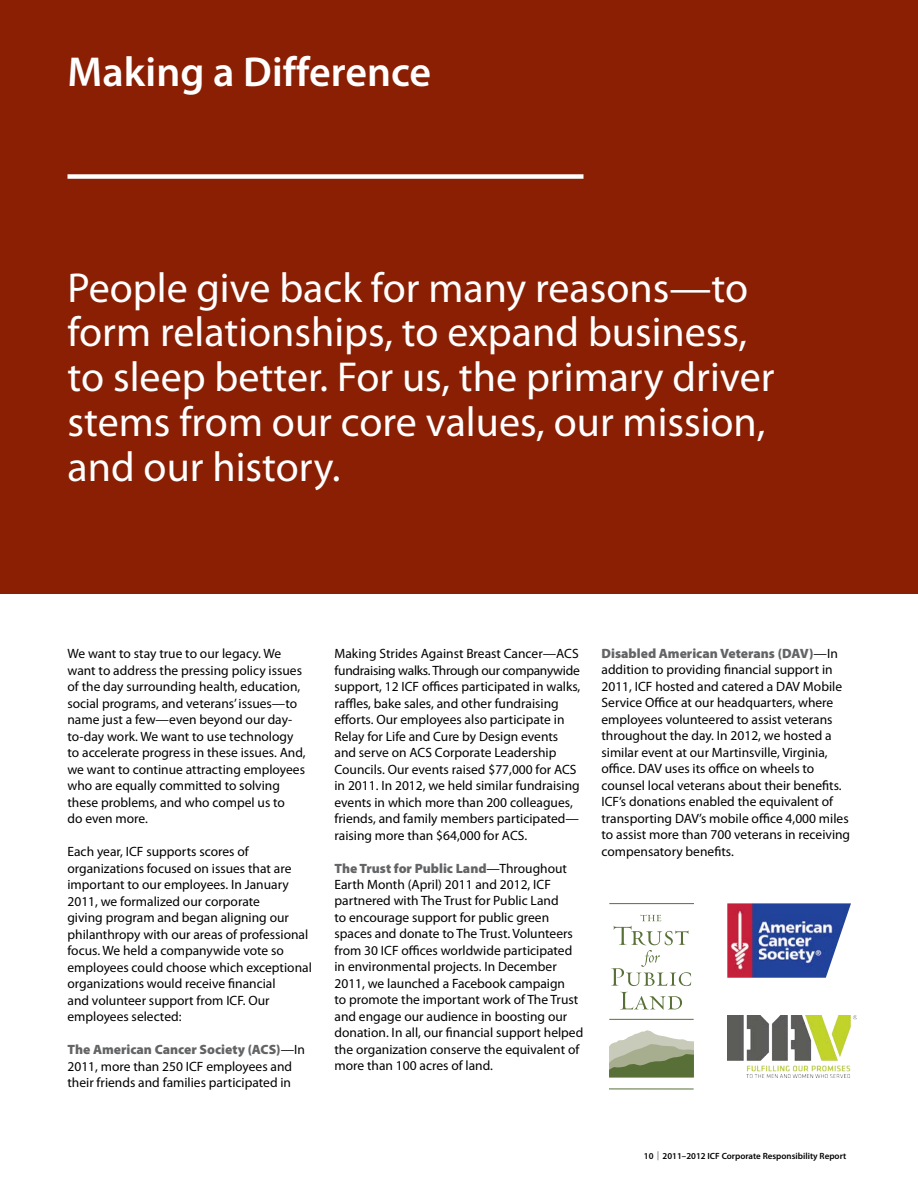
<style>
.page{position:relative;width:918px;height:1188px;background:#fff}
.page>*{position:absolute;margin:0;border:0;box-sizing:border-box;transform-origin:0 0}
.t1{font:42px/45px "Myriad Pro";color:#fff}
.t2{font:600 42px "Myriad Pro";color:#fff}
.t3{font:13.5px/16.5px "Myriad Pro";color:#000}
.t4{font:600 9px "Myriad Pro";color:#000}
.s1{font-weight:900;color:#636466}
.s2{font-weight:300}
</style>
<div class="page">
<div style="left:0;top:0;width:918px;height:594px;background:#8a1f03"></div>
<svg style="left:609px;top:1030px;width:85px;height:48px"></svg>
<svg style="left:620px;top:992px;width:62px;height:18px"></svg>
<hr style="left:609px;top:1089px;width:85px;height:1px;background:#587037">
<hr style="left:609px;top:903px;width:85px;height:1px;background:#587037">
<hr style="left:609px;top:1019px;width:85px;height:1px;background:#587037">
<svg style="left:611px;top:915px;width:80px;height:71px"></svg>
<img style="left:727px;top:903px;width:124px;height:75px">
<div style="left:68px;top:174px;width:516px;height:5px;background:#fff"></div>
<img style="left:727px;top:1016px;width:130px;height:61px">
<h1 class="t2" style="left:68px;top:45px;width:365px">Making a Difference</h1>
<h1 class="t1" style="left:68px;top:264px;width:708px">People give back for many reasons—to form relationships, to expand business, to sleep better. For us, the primary driver stems from our core values, our mission, and our history.</h1>
<p class="t3" style="left:68px;top:645px;width:240px">We want to stay true to our legacy. We want to address the pressing policy issues of the day surrounding health, education, social programs, and veterans’ issues—to name just a few—even beyond our day&shy;to-day work. We want to use technology to accelerate progress in these issues. And, we want to continue attracting employees who are equally committed to solving these problems, and who compel us to<br>do even more.</p>
<p class="t3" style="left:68px;top:843px;width:246px">Each year, ICF supports scores of organizations focused on issues that are important to our employees. In January 2011, we formalized our corporate<br>giving program and began aligning our philanthropy with our areas of professional focus. We held a companywide vote so employees could choose which exceptional organizations would receive financial<br>and volunteer support from ICF. Our employees selected:</p>
<p class="t3" style="left:68px;top:1041px;width:239px"><span class="s1">The American Cancer Society (ACS)</span>—In<br>2011, more than 250 ICF employees and their friends and families participated in</p>
<p class="t3" style="left:335px;top:645px;width:247px">Making Strides Against Breast Cancer—ACS fundraising walks. Through our companywide support, 12 ICF offices participated in walks, raffles, bake sales, and other fundraising efforts. Our employees also participate in Relay for Life and Cure by Design events and serve on ACS Corporate Leadership Councils. Our events raised $77,000 for ACS in 2011. In 2012, we held similar fundraising events in which more than 200 colleagues, friends, and family members participated— raising more than $64,000 for ACS.</p>
<p class="t3" style="left:335px;top:860px;width:250px"><span class="s1">The Trust for Public Land</span>—Throughout Earth Month (April) 2011 and 2012, ICF partnered with The Trust for Public Land<br>to encourage support for public green spaces and donate to The Trust. Volunteers from 30 ICF offices worldwide participated in environmental projects. In December 2011, we launched a Facebook campaign<br>to promote the important work of The Trust and engage our audience in boosting our donation. In all, our financial support helped the organization conserve the equivalent of more than 100 acres of land.</p>
<p class="t3" style="left:602px;top:645px;width:250px"><span class="s1">Disabled American Veterans (DAV)</span>—In addition to providing financial support in 2011, ICF hosted and catered a DAV Mobile Service Office at our headquarters, where employees volunteered to assist veterans throughout the day. In 2012, we hosted a similar event at our Martinsville, Virginia, office. DAV uses its office on wheels to counsel local veterans about their benefits.<br>ICF’s donations enabled the equivalent of transporting DAV’s mobile office 4,000 miles to assist more than 700 veterans in receiving compensatory benefits.</p>
<p class="t4" style="left:644px;top:1150px;width:204px">10 <span class="s2">|</span> 2011–2012 ICF Corporate Responsibility Report</p>
</div>
